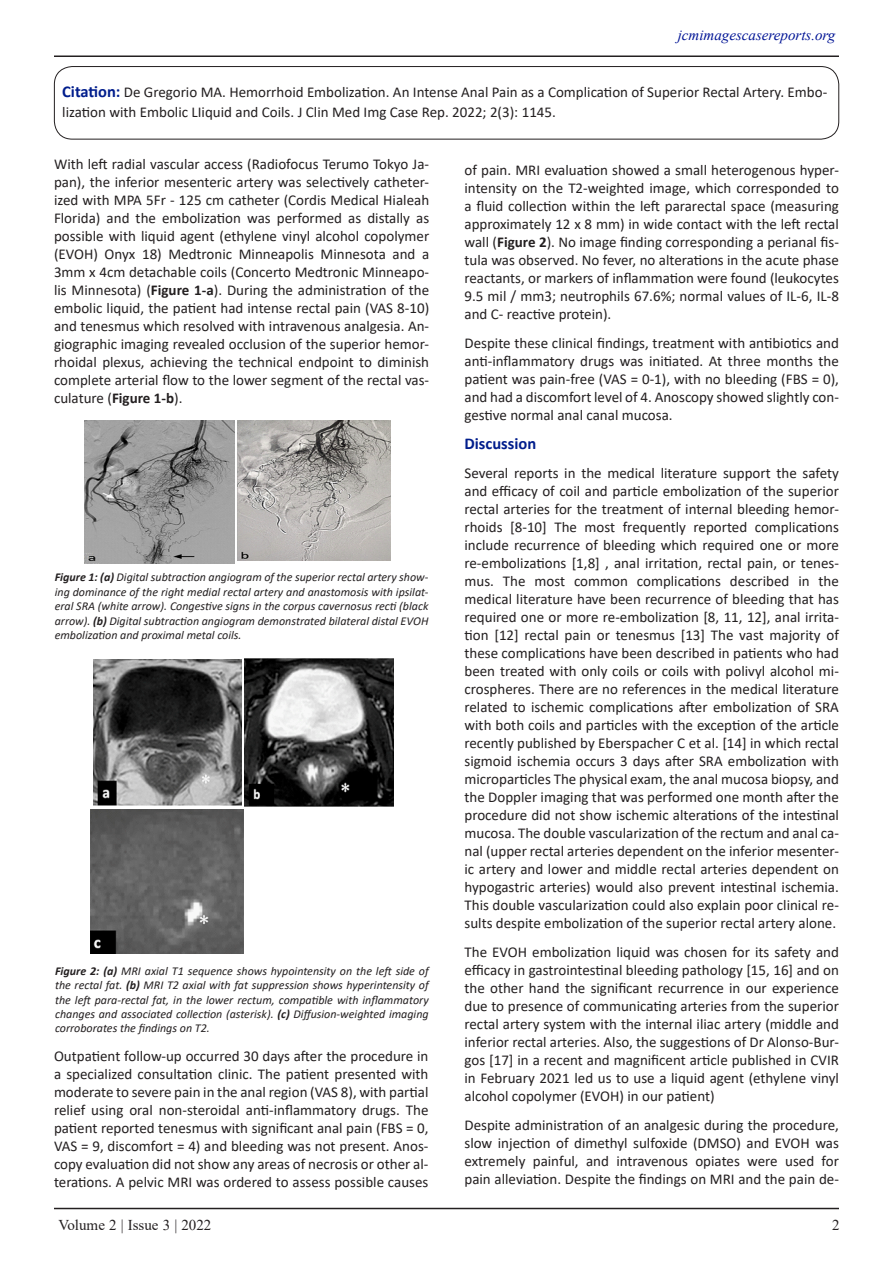
<style>
.page{position:relative;width:893px;height:1263px;background:#fff}
.page>*{position:absolute;margin:0;border:0;box-sizing:border-box;transform-origin:0 0}
.side_heading_new{font:700 16.5px "Calibri";color:#001d8c}
.side_heading_new-2{font:15px/18px "Calibri";color:#231f20;text-align:justify}
.Paragraph_Style_1{font:15px/19.5px "Calibri";color:#231f20}
.t1{font:italic 15px "Times New Roman";color:#001495}
.t2{font:15px "Times New Roman";color:#231f20}
.t3{font:italic 12px/14.4px "Calibri";color:#231f20;text-align:justify}
.s1{font-weight:700;font-size:16.5px;color:#001d8c}
.s2{font-weight:700}
</style>
<div class="page">
<hr style="left:54px;top:56px;width:785px;height:1px;background:#231f20">
<hr style="left:54px;top:1208px;width:785px;height:1px;background:#231f20">
<div style="left:54px;top:66px;width:785px;height:73px;border:1px solid #231f20;border-radius:18px"></div>
<img style="left:85px;top:421px;width:149px;height:142px">
<img style="left:237px;top:420px;width:153px;height:141px">
<img style="left:93px;top:659px;width:149px;height:146px">
<img style="left:244px;top:658px;width:149px;height:148px">
<img style="left:90px;top:809px;width:154px;height:145px">
<p class="t1" style="left:678px;top:24px;width:159px">jcmimagescasereports.org</p>
<p class="Paragraph_Style_1" style="left:62px;top:82px;width:766px"><span class="s1">Citation:</span> De Gregorio MA. Hemorrhoid Embolization. An Intense Anal Pain as a Complication of Superior Rectal Artery. Embo&shy;lization with Embolic LIiquid and Coils. J Clin Med Img Case Rep. 2022; 2(3): 1145.</p>
<p class="side_heading_new-2" style="left:54px;top:154px;width:377px">With left radial vascular access (Radiofocus Terumo Tokyo Ja&shy;pan), the inferior mesenteric artery was selectively catheter&shy;ized with MPA 5Fr - 125 cm catheter (Cordis Medical Hialeah Florida) and the embolization was performed as distally as possible with liquid agent (ethylene vinyl alcohol copolymer (EVOH) Onyx 18) Medtronic Minneapolis Minnesota and a 3mm x 4cm detachable coils (Concerto Medtronic Minneapo&shy;lis Minnesota) (<span class="s2">Figure 1-a</span>). During the administration of the embolic liquid, the patient had intense rectal pain (VAS 8-10) and tenesmus which resolved with intravenous analgesia. An&shy;giographic imaging revealed occlusion of the superior hemor&shy;rhoidal plexus, achieving the technical endpoint to diminish complete arterial flow to the lower segment of the rectal vas&shy;culature (<span class="s2">Figure 1-b</span>).</p>
<p class="side_heading_new-2" style="left:464px;top:161px;width:376px">of pain. MRI evaluation showed a small heterogenous hyper&shy;intensity on the T2-weighted image, which corresponded to a fluid collection within the left pararectal space (measuring approximately 12 x 8 mm) in wide contact with the left rectal wall (<span class="s2">Figure 2</span>). No image finding corresponding a perianal fis&shy;tula was observed. No fever, no alterations in the acute phase reactants, or markers of inflammation were found (leukocytes 9.5 mil / mm3; neutrophils 67.6%; normal values of IL-6, IL-8 and C- reactive protein).</p>
<p class="side_heading_new-2" style="left:464px;top:334px;width:376px">Despite these clinical findings, treatment with antibiotics and anti-inflammatory drugs was initiated. At three months the patient was pain-free (VAS = 0-1), with no bleeding (FBS = 0), and had a discomfort level of 4. Anoscopy showed slightly con&shy;gestive normal anal canal mucosa.</p>
<p class="side_heading_new" style="left:464px;top:432px;width:73px">Discussion</p>
<p class="side_heading_new-2" style="left:464px;top:463px;width:376px">Several reports in the medical literature support the safety and efficacy of coil and particle embolization of the superior rectal arteries for the treatment of internal bleeding hemor&shy;rhoids [8-10] The most frequently reported complications include recurrence of bleeding which required one or more re-embolizations [1,8] , anal irritation, rectal pain, or tenes&shy;mus. The most common complications described in the medical literature have been recurrence of bleeding that has required one or more re-embolization [8, 11, 12], anal irrita&shy;tion [12] rectal pain or tenesmus [13] The vast majority of these complications have been described in patients who had been treated with only coils or coils with polivyl alcohol mi&shy;crospheres. There are no references in the medical literature related to ischemic complications after embolization of SRA with both coils and particles with the exception of the article recently published by Eberspacher C et al. [14] in which rectal sigmoid ischemia occurs 3 days after SRA embolization with microparticles The physical exam, the anal mucosa biopsy, and the Doppler imaging that was performed one month after the procedure did not show ischemic alterations of the intestinal mucosa. The double vascularization of the rectum and anal ca&shy;nal (upper rectal arteries dependent on the inferior mesenter&shy;ic artery and lower and middle rectal arteries dependent on hypogastric arteries) would also prevent intestinal ischemia.<br>This double vascularization could also explain poor clinical re&shy;sults despite embolization of the superior rectal artery alone.</p>
<p class="side_heading_new-2" style="left:464px;top:942px;width:376px">The EVOH embolization liquid was chosen for its safety and efficacy in gastrointestinal bleeding pathology [15, 16] and on the other hand the significant recurrence in our experience due to presence of communicating arteries from the superior rectal artery system with the internal iliac artery (middle and inferior rectal arteries. Also, the suggestions of Dr Alonso-Bur&shy;gos [17] in a recent and magnificent article published in CVIR in February 2021 led us to use a liquid agent (ethylene vinyl alcohol copolymer (EVOH) in our patient)</p>
<p class="side_heading_new-2" style="left:464px;top:1115px;width:376px">Despite administration of an analgesic during the procedure, slow injection of dimethyl sulfoxide (DMSO) and EVOH was extremely painful, and intravenous opiates were used for pain alleviation. Despite the findings on MRI and the pain de-</p>
<p class="t3" style="left:55px;top:570px;width:375px"><span class="s2">Figure 1: (a)</span> Digital subtraction angiogram of the superior rectal artery show&shy;ing dominance of the right medial rectal artery and anastomosis with ipsilat&shy;eral SRA (white arrow). Congestive signs in the corpus cavernosus recti (black arrow). <span class="s2">(b)</span> Digital subtraction angiogram demonstrated bilateral distal EVOH embolization and proximal metal coils.</p>
<p class="t3" style="left:55px;top:963px;width:375px"><span class="s2">Figure 2: (a)</span> MRI axial T1 sequence shows hypointensity on the left side of the rectal fat. <span class="s2">(b)</span> MRI T2 axial with fat suppression shows hyperintensity of the left para-rectal fat, in the lower rectum, compatible with inflammatory changes and associated collection (asterisk). <span class="s2">(c)</span> Diffusion-weighted imaging corroborates the findings on T2.</p>
<p class="side_heading_new-2" style="left:54px;top:1046px;width:376px">Outpatient follow-up occurred 30 days after the procedure in a specialized consultation clinic. The patient presented with moderate to severe pain in the anal region (VAS 8), with partial relief using oral non-steroidal anti-inflammatory drugs. The patient reported tenesmus with significant anal pain (FBS = 0, VAS = 9, discomfort = 4) and bleeding was not present. Anos&shy;copy evaluation did not show any areas of necrosis or other al&shy;terations. A pelvic MRI was ordered to assess possible causes</p>
<p class="t2" style="left:59px;top:1214px;width:154px">Volume 2 | Issue 3 | 2022</p>
<p class="t2" style="left:832px;top:1214px;width:9px">2</p>
</div>
